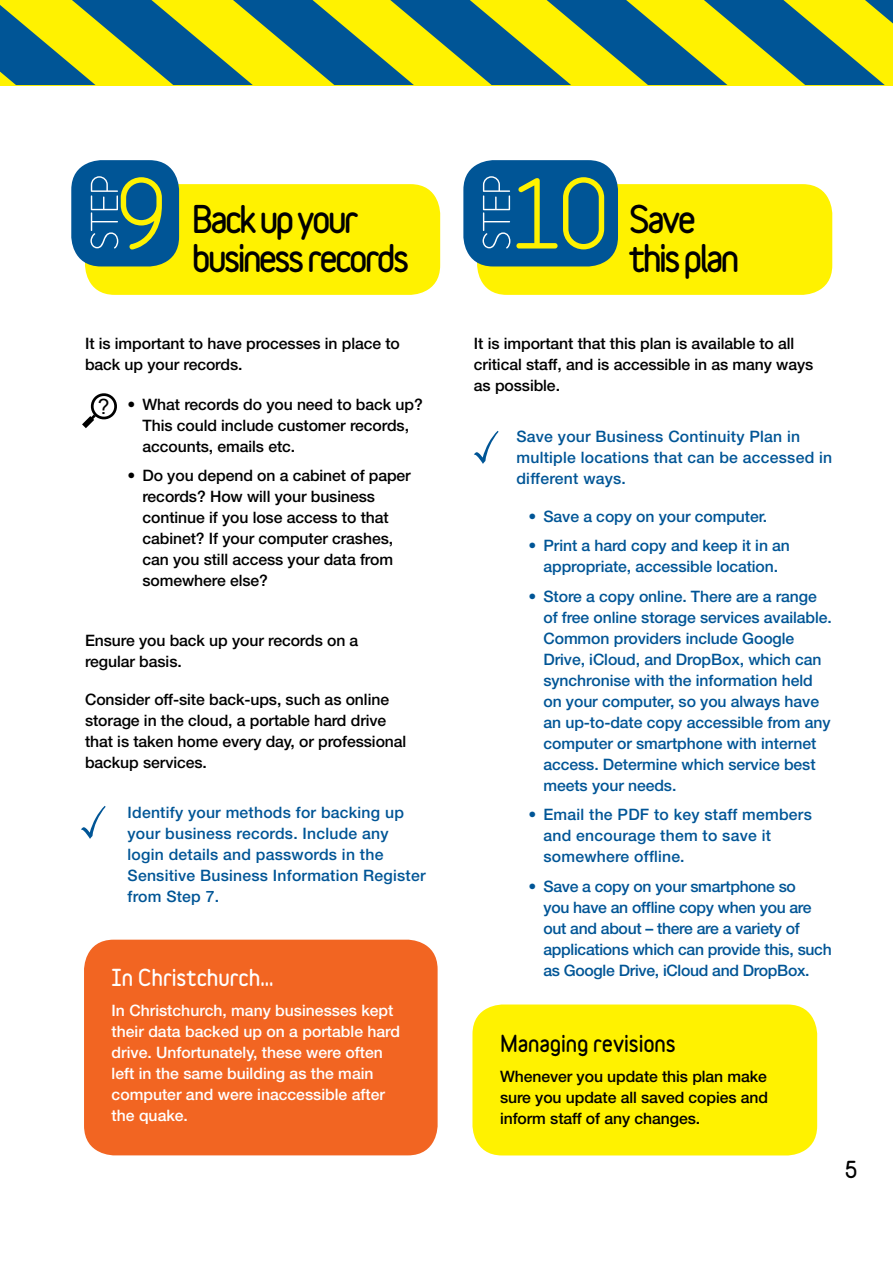
<style>
.page{position:relative;width:893px;height:1263px;background:#fff}
.page>*{position:absolute;margin:0;border:0;box-sizing:border-box;transform-origin:0 0}
.t1{font:700 90.3px "Variable";color:#fff200}
.t2{font:900 34.2px/39px "Variable";letter-spacing:-.075em;color:#000}
.t3{font:900 21px "Variable";letter-spacing:-.005em;color:#000}
.t4{font:900 21px "Variable";color:#fff}
.t5{font:21px "Arial";color:#000}
.t6{font:500 15.75px/21px "Helvetica Neue";letter-spacing:-.005em;color:#000}
.t7{font:500 15.75px/21px "Helvetica Neue";letter-spacing:-.005em;color:#005596}
.t8{font:500 15.75px/21px "Helvetica Neue";letter-spacing:.015em;color:#005596}
.t9{font:500 15.75px/21px "Helvetica Neue";color:#fff}
</style>
<div class="page">
<svg style="left:0;top:0;width:893px;height:85px;background:#80a34a"></svg>
<div style="left:472px;top:1004px;width:345px;height:151px;background:#fff200;border-radius:30px"></div>
<div style="left:84px;top:940px;width:354px;height:215px;background:#f26522;border-radius:30px"></div>
<svg style="left:82px;top:393px;width:35px;height:36px"></svg>
<div style="left:85px;top:184px;width:355px;height:111px;background:#fff200;border-radius:30px"></div>
<div style="left:477px;top:184px;width:355px;height:111px;background:#fff200;border-radius:30px"></div>
<div style="left:71px;top:160px;width:108px;height:106px;background:#005596;border-radius:30px"></div>
<div style="left:463px;top:160px;width:155px;height:106px;background:#005596;border-radius:30px"></div>
<svg style="left:90px;top:176px;width:28px;height:72px"></svg>
<svg style="left:483px;top:176px;width:27px;height:72px"></svg>
<h1 class="t1" style="left:116px;top:160px;width:53px">9</h1>
<h2 class="t2" style="left:192px;top:199px;width:219px">Back up your business records</h2>
<p class="t6" style="left:85px;top:333px;width:316px">It is important to have processes in place to back up your records.</p>
<p class="t6" style="left:142px;top:394px;width:282px;text-indent:-15px">• What records do you need to back up?<br>This could include customer records, accounts, emails etc.</p>
<p class="t6" style="left:142px;top:465px;width:270px;text-indent:-15px">• Do you depend on a cabinet of paper records? How will your business continue if you lose access to that cabinet? If your computer crashes, can you still access your data from somewhere else?</p>
<h3 class="t5" style="left:98px;top:393px;width:13px">?</h3>
<p class="t6" style="left:85px;top:629px;width:275px">Ensure you back up your records on a regular basis.</p>
<p class="t6" style="left:85px;top:688px;width:323px">Consider off-site back-ups, such as online storage in the cloud, a portable hard drive that is taken home every day, or professional backup services.</p>
<p class="t8" style="left:128px;top:802px;width:299px">Identify your methods for backing up your business records. Include any login details and passwords in the<br>Sensitive Business Information Register from Step 7.</p>
<h3 class="t4" style="left:112px;top:964px;width:164px">In Christchurch...</h3>
<p class="t9" style="left:112px;top:999px;width:290px">In Christchurch, many businesses kept their data backed up on a portable hard drive. Unfortunately, these were often left in the same building as the main computer and were inaccessible after the quake.</p>
<h1 class="t1" style="left:508px;top:160px;width:103px">10</h1>
<h2 class="t2" style="left:629px;top:199px;width:112px">Save this plan</h2>
<p class="t6" style="left:474px;top:333px;width:341px">It is important that this plan is available to all critical staff, and is accessible in as many ways as possible.</p>
<p class="t8" style="left:516px;top:425px;width:317px">Save your Business Continuity Plan in multiple locations that can be accessed in different ways.</p>
<p class="t7" style="left:529px;top:505px;width:240px">• Save a copy on your computer.</p>
<p class="t7" style="left:529px;top:535px;width:263px;text-align:center">• Print a hard copy and keep it in an appropriate, accessible location.</p>
<p class="t7" style="left:543px;top:585px;width:290px;text-indent:-15px">• Store a copy online. There are a range of free online storage services available.<br>Common providers include Google Drive, iCloud, and DropBox, which can synchronise with the information held on your computer, so you always have an up-to-date copy accessible from any computer or smartphone with internet access. Determine which service best meets your needs.</p>
<p class="t8" style="left:543px;top:804px;width:270px;text-indent:-15px">• Email the PDF to key staff members and encourage them to save it somewhere offline.</p>
<p class="t7" style="left:543px;top:875px;width:290px;text-indent:-15px">• Save a copy on your smartphone so<br>you have an offline copy when you are out and about – there are a variety of applications which can provide this, such as Google Drive, iCloud and DropBox.</p>
<h3 class="t3" style="left:500px;top:1030px;width:177px">Managing revisions</h3>
<p class="t6" style="left:500px;top:1066px;width:270px;text-align:justify">Whenever you update this plan make sure you update all saved copies and inform staff of any changes.</p>
<h3 class="t3" style="left:845px;top:1156px;width:14px">5</h3>
</div>
